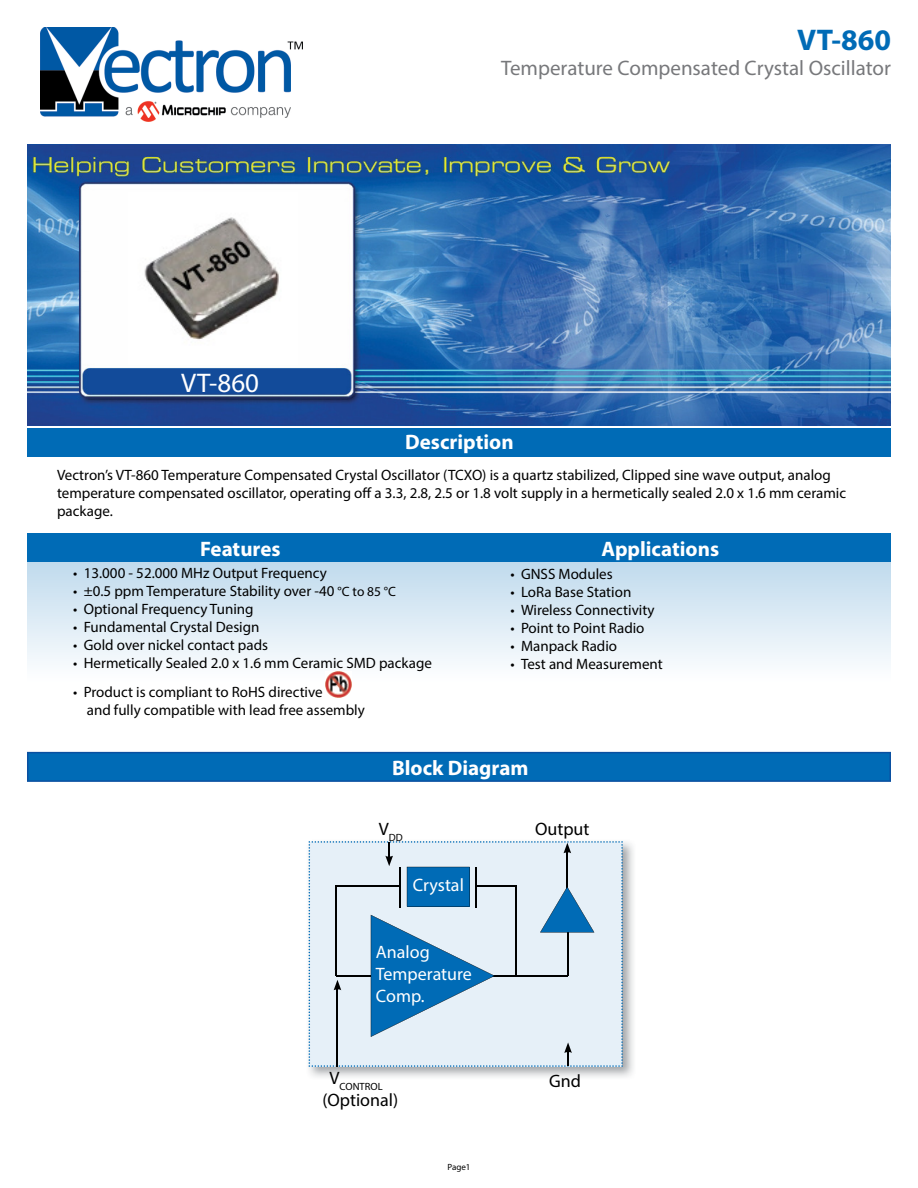
<style>
.page{position:relative;width:918px;height:1188px;background:#fff}
.page>*{position:absolute;margin:0;border:0;box-sizing:border-box;transform-origin:0 0}
.t1{font:700 30px "Myriad Pro";color:#006bb6}
.t2{font:27px "Myriad Pro";color:#fff}
.t3{font:700 21px "Myriad Pro";color:#fff}
.t4{font:21px "Myriad Pro";color:#77787b}
.t5{font:18px/21.6px "Myriad Pro";color:#fff}
.t6{font:18px "Myriad Pro";color:#000}
.t7{font:15px/18px "Myriad Pro";color:#000}
.t8{font:10.5px "Myriad Pro";color:#000}
.t9{font:9px "Myriad Pro";color:#000}
.s1{font-size:13.5px}
</style>
<div class="page">
<div style="left:27px;top:533px;width:864px;height:29px;background:#006bb6"></div>
<div style="left:27px;top:562px;width:864px;height:120px;background:linear-gradient(to bottom,#c0daed,#fefeff)"></div>
<img style="left:326px;top:671px;width:26px;height:26px">
<svg style="left:27px;top:752px;width:864px;height:30px;background:#0168b4"></svg>
<img style="left:27px;top:145px;width:864px;height:281px">
<div style="left:27px;top:428px;width:864px;height:29px;background:#006bb6"></div>
<img style="left:41px;top:27px;width:262px;height:95px">
<img style="left:308px;top:841px;width:326px;height:236px">
<svg style="left:309px;top:841px;width:314px;height:226px;background:#bad4e7"></svg>
<hr style="left:476px;top:886px;width:40px;height:1px;background:#000">
<hr style="left:399px;top:867px;width:2px;height:40px;background:#000">
<hr style="left:475px;top:867px;width:2px;height:40px;background:#000">
<img style="left:128px;top:192px;width:170px;height:172px">
<h2 class="t2" style="left:181px;top:373px;width:79px">VT-860</h2>
<h1 class="t1" style="left:797px;top:28px;width:95px">VT-860</h1>
<h3 class="t4" style="left:501px;top:60px;width:391px">Temperature Compensated Crystal Oscillator</h3>
<h3 class="t3" style="left:405px;top:434px;width:110px">Description</h3>
<p class="t7" style="left:57px;top:468px;width:791px">Vectron’s VT-860 Temperature Compensated Crystal Oscillator (TCXO) is a quartz stabilized, Clipped sine wave output, analog temperature compensated oscillator, operating off a 3.3, 2.8, 2.5 or 1.8 volt supply in a hermetically sealed 2.0 x 1.6 mm ceramic package.</p>
<h3 class="t3" style="left:200px;top:541px;width:82px">Features</h3>
<p class="t7" style="left:73px;top:566px;width:255px">• 13.000 - 52.000 MHz Output Frequency</p>
<p class="t7" style="left:73px;top:584px;width:324px">• ±0.5 ppm Temperature Stability over -40 <span class="s1">°C to 85 °C</span></p>
<p class="t7" style="left:73px;top:602px;width:182px">• Optional Frequency Tuning</p>
<p class="t7" style="left:73px;top:620px;width:188px">• Fundamental Crystal Design</p>
<p class="t7" style="left:73px;top:638px;width:196px">• Gold over nickel contact pads</p>
<p class="t7" style="left:73px;top:656px;width:360px">• Hermetically Sealed 2.0 x 1.6 mm Ceramic SMD package</p>
<p class="t7" style="left:87px;top:684px;width:280px;text-indent:-13px">• Product is compliant to RoHS directive<br>and fully compatible with lead free assembly</p>
<h3 class="t3" style="left:601px;top:541px;width:119px">Applications</h3>
<p class="t7" style="left:511px;top:566px;width:104px">• GNSS Modules</p>
<p class="t7" style="left:511px;top:584px;width:122px">• LoRa Base Station</p>
<p class="t7" style="left:511px;top:602px;width:146px">• Wireless Connectivity</p>
<p class="t7" style="left:511px;top:620px;width:135px">• Point to Point Radio</p>
<p class="t7" style="left:511px;top:638px;width:108px">• Manpack Radio</p>
<p class="t7" style="left:511px;top:656px;width:154px">• Test and Measurement</p>
<h3 class="t3" style="left:392px;top:760px;width:138px">Block Diagram</h3>
<p class="t8" style="left:379px;top:834px;width:26px"><sup>V</sup>DD</p>
<p class="t6" style="left:535px;top:822px;width:56px">Output</p>
<p class="t5" style="left:413px;top:876px;width:53px">Crystal</p>
<p class="t5" style="left:376px;top:943px;width:97px">Analog<br>Temperature<br>Comp.</p>
<p class="t8" style="left:330px;top:1083px;width:55px"><sup>V</sup>CONTROL</p>
<p class="t6" style="left:323px;top:1093px;width:77px">(Optional)</p>
<p class="t9" style="left:447px;top:1164px;width:25px">Page1</p>
<p class="t6" style="left:549px;top:1074px;width:33px">Gnd</p>
</div>
